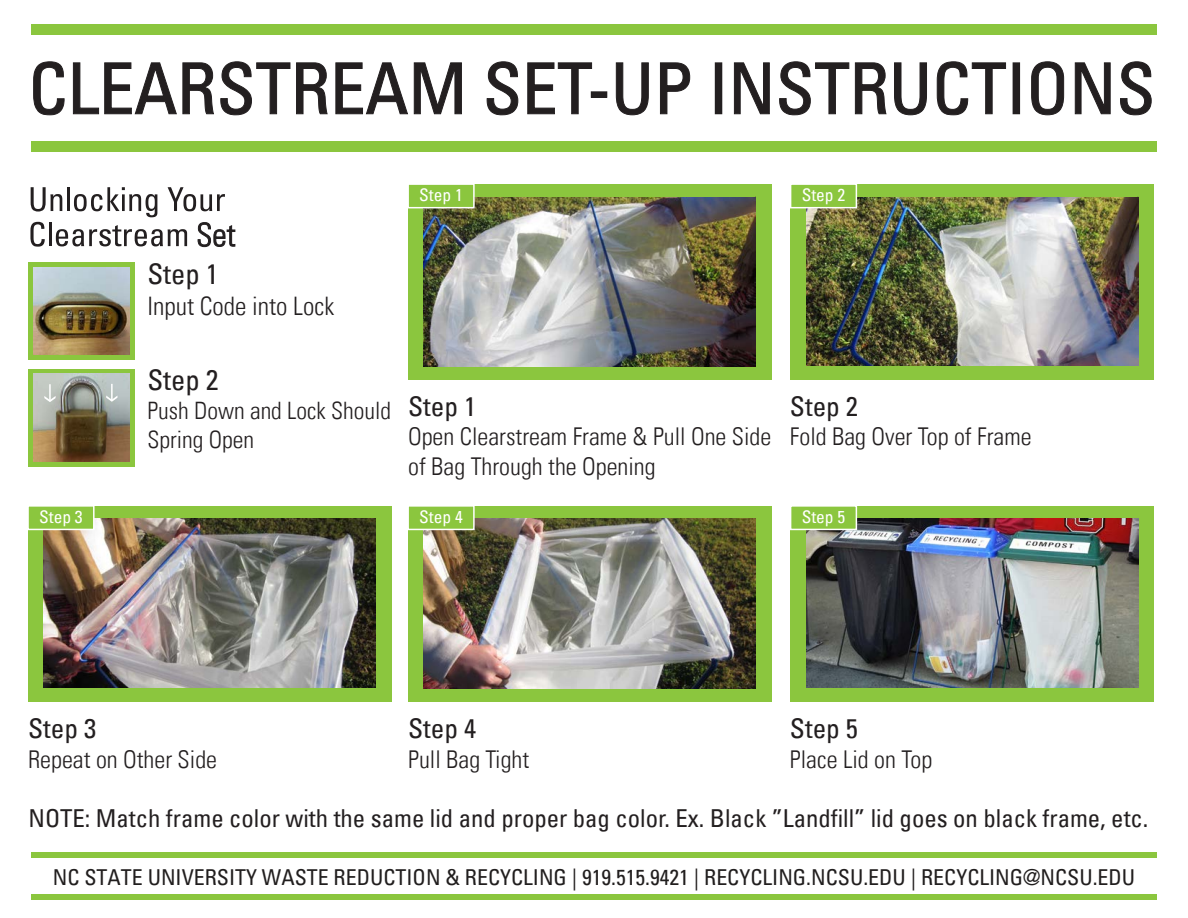
<style>
.page{position:relative;width:1188px;height:918px;background:#fff}
.page>*{position:absolute;margin:0;border:0;box-sizing:border-box;transform-origin:0 0}
.t1{font:condensed 70.5px "Univers LT";color:#231f20}
.t2{font:condensed 28.5px "Univers LT";color:#231f20}
.t3{font:condensed 27.15px "Univers LT";color:#231f20}
.t4{font:300 condensed 25.5px "Univers LT";color:#231f20}
.t5{font:condensed 24.75px "Univers LT";color:#231f20}
.t6{font:300 condensed 24.45px/29.4px "Univers LT";color:#231f20}
.t7{font:300 condensed 24px/28.8px "Univers LT";color:#231f20}
.t8{font:condensed 21.9px "Univers LT";color:#211e1e}
.t9{font:condensed 17.4px "Univers LT";color:#fff}
</style>
<div class="page">
<svg style="left:31px;top:187px;width:31px;height:25px"></svg>
<hr style="left:67px;top:187px;width:3px;height:24px;background:#231f20">
<svg style="left:74px;top:187px;width:83px;height:30px"></svg>
<svg style="left:168px;top:187px;width:57px;height:24px"></svg>
<svg style="left:30px;top:222px;width:15px;height:25px"></svg>
<hr style="left:49px;top:222px;width:2px;height:24px;background:#231f20">
<svg style="left:56px;top:225px;width:131px;height:21px"></svg>
<svg style="left:33px;top:61px;width:32px;height:55px"></svg>
<svg style="left:73px;top:62px;width:141px;height:53px"></svg>
<svg style="left:220px;top:61px;width:108px;height:55px"></svg>
<svg style="left:335px;top:62px;width:73px;height:53px"></svg>
<svg style="left:414px;top:62px;width:48px;height:53px"></svg>
<svg style="left:486px;top:61px;width:33px;height:55px"></svg>
<svg style="left:527px;top:62px;width:65px;height:53px"></svg>
<div style="left:591px;top:91px;width:16px;height:7px;border:1px solid #231f20"></div>
<svg style="left:616px;top:62px;width:33px;height:54px"></svg>
<svg style="left:660px;top:62px;width:30px;height:53px"></svg>
<div style="left:715px;top:62px;width:7px;height:52px;border:1px solid #231f20"></div>
<svg style="left:734px;top:62px;width:36px;height:53px"></svg>
<svg style="left:779px;top:61px;width:108px;height:55px"></svg>
<svg style="left:894px;top:62px;width:33px;height:54px"></svg>
<svg style="left:936px;top:61px;width:70px;height:55px"></svg>
<div style="left:1013px;top:62px;width:7px;height:52px;border:1px solid #231f20"></div>
<svg style="left:1031px;top:61px;width:33px;height:55px"></svg>
<svg style="left:1075px;top:62px;width:36px;height:53px"></svg>
<svg style="left:1120px;top:61px;width:32px;height:55px"></svg>
<div style="left:31px;top:24px;width:1126px;height:11px;background:#8bc63e"></div>
<div style="left:31px;top:141px;width:1126px;height:11px;background:#8bc63e"></div>
<div style="left:31px;top:852px;width:1126px;height:6px;background:#8bc63e"></div>
<div style="left:31px;top:894px;width:1126px;height:6px;background:#8bc63e"></div>
<div style="left:408px;top:184px;width:363px;height:196px;background:#8bc63e"></div>
<img style="left:424px;top:197px;width:332px;height:169px">
<div style="left:408px;top:184px;width:66px;height:24px;background:#8bc63e"></div>
<div style="left:407px;top:183px;width:68px;height:25px;border:2px solid #fff"></div>
<div style="left:28px;top:506px;width:363px;height:195px;background:#8bc63e"></div>
<div style="left:791px;top:184px;width:363px;height:196px;background:#8bc63e"></div>
<img style="left:806px;top:197px;width:332px;height:169px">
<div style="left:791px;top:184px;width:65px;height:24px;background:#8bc63e"></div>
<div style="left:790px;top:183px;width:67px;height:25px;border:2px solid #fff"></div>
<img style="left:44px;top:519px;width:332px;height:169px">
<div style="left:28px;top:506px;width:66px;height:23px;background:#8bc63e"></div>
<div style="left:27px;top:505px;width:68px;height:25px;border:2px solid #fff"></div>
<div style="left:408px;top:506px;width:363px;height:195px;background:#8bc63e"></div>
<img style="left:424px;top:519px;width:332px;height:169px">
<div style="left:408px;top:506px;width:66px;height:23px;background:#8bc63e"></div>
<div style="left:407px;top:505px;width:68px;height:25px;border:2px solid #fff"></div>
<div style="left:791px;top:506px;width:363px;height:195px;background:#8bc63e"></div>
<img style="left:806px;top:519px;width:332px;height:169px">
<div style="left:791px;top:506px;width:65px;height:23px;background:#8bc63e"></div>
<div style="left:790px;top:505px;width:67px;height:25px;border:2px solid #fff"></div>
<div style="left:28px;top:263px;width:106px;height:97px;background:#8bc63e"></div>
<img style="left:33px;top:268px;width:96px;height:87px">
<svg style="left:28px;top:369px;width:106px;height:97px;background:#8ebf48"></svg>
<img style="left:33px;top:374px;width:96px;height:87px">
<svg style="left:106px;top:384px;width:11px;height:18px"></svg>
<svg style="left:44px;top:384px;width:12px;height:18px"></svg>
<svg style="left:198px;top:222px;width:37px;height:25px"></svg>
<h1 class="t1" style="left:28px;top:44px;width:1128px">CLEARSTREAM SET-UP INSTRUCTIONS</h1>
<p class="t9" style="left:419px;top:184px;width:45px">Step 1</p>
<p class="t9" style="left:802px;top:184px;width:45px">Step 2</p>
<p class="t2" style="left:147px;top:256px;width:73px">Step 1</p>
<p class="t4" style="left:147px;top:290px;width:188px">Input Code into Lock</p>
<p class="t2" style="left:147px;top:362px;width:73px">Step 2</p>
<p class="t7" style="left:147px;top:396px;width:245px">Push Down and Lock Should<br>Spring Open</p>
<p class="t3" style="left:408px;top:389px;width:70px">Step 1</p>
<p class="t6" style="left:408px;top:422px;width:365px">Open Clearstream Frame &amp; Pull One Side of Bag Through the Opening</p>
<p class="t3" style="left:790px;top:389px;width:70px">Step 2</p>
<p class="t6" style="left:790px;top:422px;width:243px">Fold Bag Over Top of Frame</p>
<p class="t9" style="left:39px;top:506px;width:45px">Step 3</p>
<p class="t9" style="left:419px;top:506px;width:45px">Step 4</p>
<p class="t9" style="left:802px;top:506px;width:45px">Step 5</p>
<p class="t3" style="left:28px;top:711px;width:70px">Step 3</p>
<p class="t6" style="left:28px;top:744px;width:191px">Repeat on Other Side</p>
<p class="t3" style="left:790px;top:711px;width:70px">Step 5</p>
<p class="t6" style="left:790px;top:744px;width:144px">Place Lid on Top</p>
<p class="t5" style="left:28px;top:802px;width:1121px">NOTE: Match frame color with the same lid and proper bag color. Ex. Black ”Landfill” lid goes on black frame, etc.</p>
<p class="t3" style="left:408px;top:711px;width:70px">Step 4</p>
<p class="t6" style="left:408px;top:744px;width:123px">Pull Bag Tight</p>
<p class="t8" style="left:53px;top:863px;width:1084px">NC STATE UNIVERSITY WASTE REDUCTION &amp; RECYCLING | 919.515.9421 | RECYCLING.NCSU.EDU | RECYCLING@NCSU.EDU</p>
</div>
